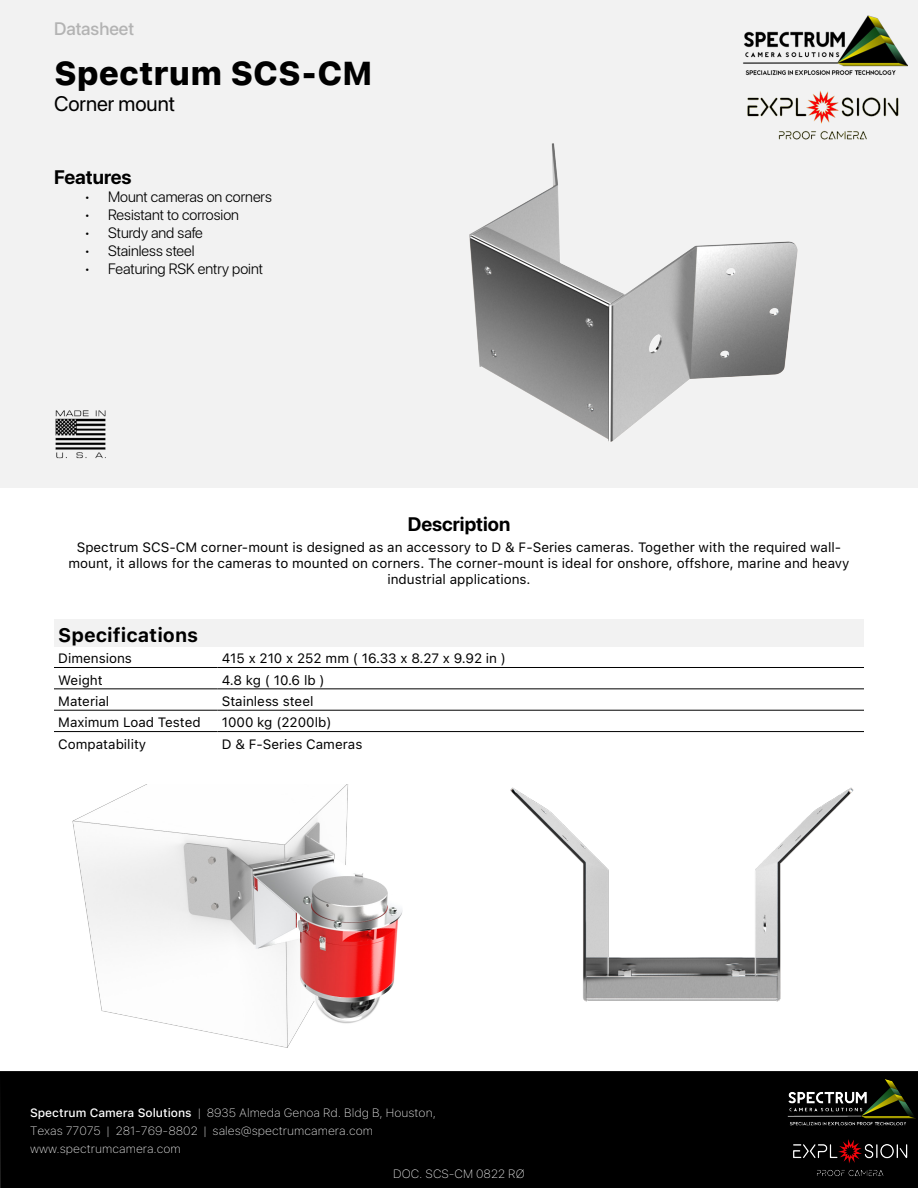
<style>
.page{position:relative;width:918px;height:1188px;background:#fff}
.page>*{position:absolute;margin:0;border:0;box-sizing:border-box;transform-origin:0 0}
.t1{font:800 33px "SF Pro Text";color:#000}
.t2{font:21px "SF Pro Display";color:#000}
.t3{font:700 19.5px "SF Pro Display";color:#000}
.t4{font:700 19.5px "SF Pro Text";color:#000}
.t5{font:18px "SF Pro";color:#b3b3b3}
.t6{font:300 15px "SF Pro Display";color:#000}
.t7{font:13.5px/16.2px "SF Pro Text";color:#000;text-align:center}
.t8{font:100 12px/18px "SF Pro Text";color:#fff}
.s1{font-weight:500}
</style>
<div class="page">
<div style="left:0;top:0;width:918px;height:488px;background:#f2f2f2"></div>
<div style="left:0;top:1071px;width:918px;height:117px;background:#000"></div>
<div style="left:54px;top:619px;width:810px;height:27px;background:#f2f2f2"></div>
<hr style="left:54px;top:667px;width:164px;height:1px;background:#000">
<hr style="left:218px;top:667px;width:646px;height:1px;background:#000">
<hr style="left:54px;top:689px;width:164px;height:1px;background:#000">
<hr style="left:218px;top:689px;width:646px;height:1px;background:#000">
<hr style="left:54px;top:710px;width:164px;height:1px;background:#000">
<hr style="left:218px;top:710px;width:646px;height:1px;background:#000">
<hr style="left:54px;top:731px;width:164px;height:1px;background:#000">
<hr style="left:218px;top:731px;width:646px;height:1px;background:#000">
<img style="left:55px;top:410px;width:51px;height:49px">
<img style="left:554px;top:787px;width:300px;height:215px">
<img style="left:469px;top:143px;width:329px;height:299px">
<img style="left:72px;top:784px;width:482px;height:264px">
<img style="left:743px;top:15px;width:164px;height:61px">
<img style="left:741px;top:91px;width:158px;height:55px">
<img style="left:787px;top:1079px;width:128px;height:47px">
<img style="left:793px;top:1139px;width:115px;height:38px">
<p class="t5" style="left:54px;top:18px;width:82px">Datasheet</p>
<p class="t1" style="left:54px;top:55px;width:320px">Spectrum SCS-CM</p>
<p class="t2" style="left:54px;top:91px;width:123px">Corner mount</p>
<p class="t3" style="left:54px;top:165px;width:79px">Features</p>
<p class="t6" style="left:84px;top:188px;width:189px">• Mount cameras on corners</p>
<p class="t6" style="left:84px;top:206px;width:156px">• Resistant to corrosion</p>
<p class="t6" style="left:84px;top:224px;width:120px">• Sturdy and safe</p>
<p class="t6" style="left:84px;top:242px;width:112px">• Stainless steel</p>
<p class="t6" style="left:84px;top:260px;width:181px">• Featuring RSK entry point</p>
<p class="t3" style="left:408px;top:513px;width:104px">Description</p>
<p class="t7" style="left:68px;top:539px;width:783px">Spectrum SCS-CM corner-mount is designed as an accessory to D &amp; F-Series cameras. Together with the required wall&shy;mount, it allows for the cameras to mounted on corners. The corner-mount is ideal for onshore, offshore, marine and heavy industrial applications.</p>
<p class="t4" style="left:58px;top:624px;width:142px">Specifications</p>
<p class="t7" style="left:58px;top:650px;width:75px">Dimensions</p>
<p class="t7" style="left:222px;top:650px;width:286px">415 x 210 x 252 mm ( 16.33 x 8.27 x 9.92 in )</p>
<p class="t7" style="left:58px;top:672px;width:46px">Weight</p>
<p class="t7" style="left:222px;top:672px;width:104px">4.8 kg ( 10.6 lb )</p>
<p class="t7" style="left:58px;top:693px;width:53px">Material</p>
<p class="t7" style="left:222px;top:693px;width:93px">Stainless steel</p>
<p class="t7" style="left:58px;top:715px;width:144px">Maximum Load Tested</p>
<p class="t7" style="left:222px;top:715px;width:111px">1000 kg (2200lb)</p>
<p class="t7" style="left:58px;top:736px;width:90px">Compatability</p>
<p class="t7" style="left:222px;top:736px;width:142px">D &amp; F-Series Cameras</p>
<p class="t8" style="left:30px;top:1104px;width:408px"><span class="s1">Spectrum Camera Solutions</span> | 8935 Almeda Genoa Rd. Bldg B, Houston,<br>Texas 77075 | 281-769-8802 | sales@spectrumcamera.com</p>
<p class="t8" style="left:30px;top:1140px;width:152px">www.spectrumcamera.com</p>
<p class="t8" style="left:393px;top:1165px;width:133px">DOC. SCS-CM 0822 RØ</p>
</div>
